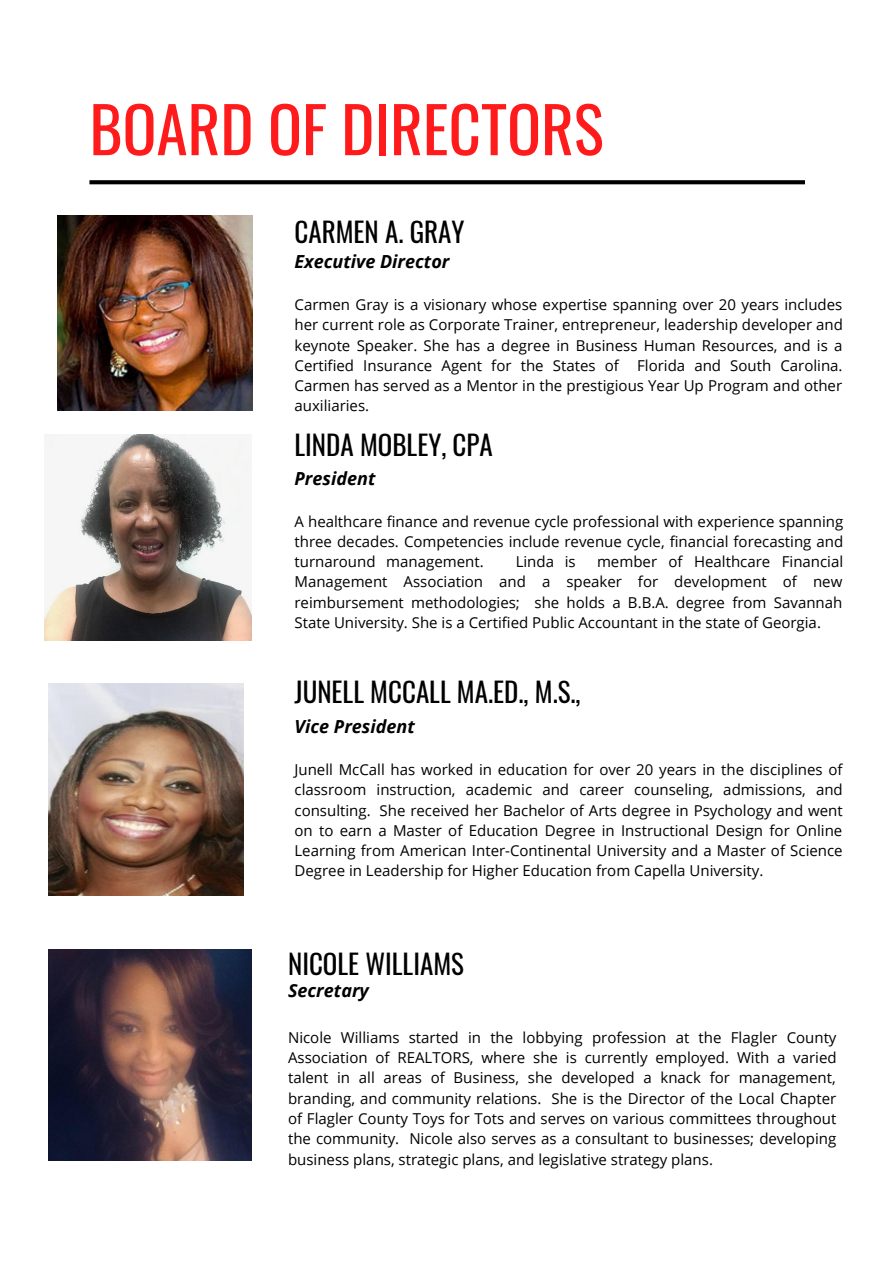
<style>
.page{position:relative;width:894px;height:1264px;background:#fff}
.page>*{position:absolute;margin:0;border:0;box-sizing:border-box;transform-origin:0 0}
.t1{font:63px "Oswald";color:#ff1b1b}
.t2{font:27px "Oswald";color:#000}
.t3{font:italic 700 18px "Open Sans";color:#000}
.t4{font:15px/20.2px "Open Sans";color:#000;text-align:justify}
</style>
<div class="page">
<svg style="left:89px;top:180px;width:715px;height:4px;background:#0c0c0c"></svg>
<img style="left:58px;top:215px;width:195px;height:195px">
<img style="left:45px;top:434px;width:206px;height:207px">
<img style="left:48px;top:683px;width:195px;height:212px">
<img style="left:48px;top:949px;width:203px;height:211px">
<h1 class="t1" style="left:89px;top:80px;width:515px">BOARD OF DIRECTORS</h1>
<h2 class="t2" style="left:294px;top:211px;width:171px">CARMEN A. GRAY</h2>
<p class="t3" style="left:294px;top:249px;width:156px">Executive Director</p>
<p class="t4" style="left:294px;top:294px;width:549px">Carmen Gray is a visionary whose expertise spanning over 20 years includes her current role as Corporate Trainer, entrepreneur, leadership developer and keynote Speaker. She has a degree in Business Human Resources, and is a Certified Insurance Agent for the States of Florida and South Carolina.<br>Carmen has served as a Mentor in the prestigious Year Up Program and other auxiliaries.</p>
<h2 class="t2" style="left:294px;top:424px;width:200px">LINDA MOBLEY, CPA</h2>
<p class="t3" style="left:294px;top:465px;width:82px">President</p>
<p class="t4" style="left:294px;top:510px;width:550px">A healthcare finance and revenue cycle professional with experience spanning three decades. Competencies include revenue cycle, financial forecasting and turnaround management.</p>
<p class="t4" style="left:294px;top:551px;width:550px;text-indent:302px">member of Healthcare Financial Management Association and a speaker for development of new reimbursement methodologies; she holds a B.B.A. degree from Savannah State University. She is a Certified Public Accountant in the state of Georgia.</p>
<p class="t4" style="left:515px;top:551px;width:61px">Linda is</p>
<h2 class="t2" style="left:294px;top:671px;width:287px">JUNELL MCCALL MA.ED., M.S.,</h2>
<p class="t3" style="left:294px;top:714px;width:122px">Vice President</p>
<p class="t4" style="left:294px;top:759px;width:549px">Junell McCall has worked in education for over 20 years in the disciplines of classroom instruction, academic and career counseling, admissions, and consulting. She received her Bachelor of Arts degree in Psychology and went on to earn a Master of Education Degree in Instructional Design for Online Learning from American Inter-Continental University and a Master of Science Degree in Leadership for Higher Education from Capella University.</p>
<h2 class="t2" style="left:288px;top:942px;width:177px">NICOLE WILLIAMS</h2>
<p class="t3" style="left:288px;top:977px;width:82px">Secretary</p>
<p class="t4" style="left:288px;top:1026px;width:550px">Nicole Williams started in the lobbying profession at the Flagler County Association of REALTORS, where she is currently employed. With a varied talent in all areas of Business, she developed a knack for management, branding, and community relations. She is the Director of the Local Chapter of Flagler County Toys for Tots and serves on various committees throughout the community. Nicole also serves as a consultant to businesses; developing business plans, strategic plans, and legislative strategy plans.</p>
</div>
